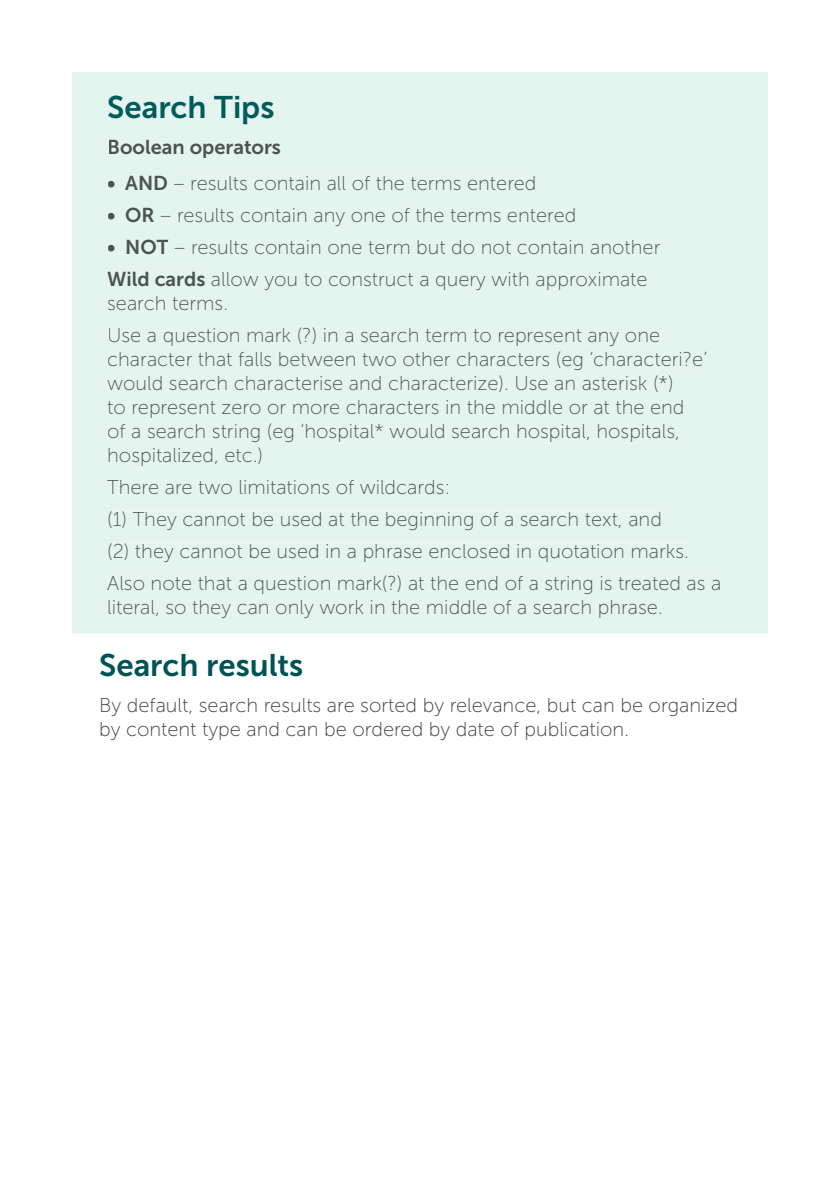
<style>
.page{position:relative;width:840px;height:1191px;background:#fff}
.page>*{position:absolute;margin:0;border:0;box-sizing:border-box;transform-origin:0 0}
.t1{font:31.2px "Museo Sans 700";color:#005355}
.t2{font:31.2px "Museo Sans 700";color:#005b5b}
.t3{font:20px/32px "Museo Sans 100";color:#4c5353}
.t4{font:20px/24px "Museo Sans 100";color:#3e3e3f}
.t5{font:20px "Museo Sans 700";color:#4c5353}
.s1{font-family:"Museo Sans 700"}
</style>
<div class="page">
<div style="left:72px;top:72px;width:695px;height:561px;background:#e4f4ef"></div>
<div style="left:108px;top:95px;width:165px;height:29px;background:#e4f4ef"></div>
<div style="left:109px;top:140px;width:171px;height:18px;background:#e4f4ef"></div>
<div style="left:108px;top:176px;width:59px;height:14px;background:#e4f4ef"></div>
<div style="left:168px;top:176px;width:366px;height:14px;background:#e4f4ef"></div>
<div style="left:108px;top:207px;width:46px;height:15px;background:#e4f4ef"></div>
<div style="left:155px;top:208px;width:419px;height:18px;background:#e4f4ef"></div>
<div style="left:108px;top:239px;width:61px;height:15px;background:#e4f4ef"></div>
<div style="left:169px;top:240px;width:490px;height:14px;background:#e4f4ef"></div>
<div style="left:108px;top:272px;width:97px;height:14px;background:#e4f4ef"></div>
<div style="left:205px;top:272px;width:442px;height:18px;background:#e4f4ef"></div>
<div style="left:108px;top:296px;width:120px;height:14px;background:#e4f4ef"></div>
<div style="left:109px;top:327px;width:550px;height:19px;background:#e4f4ef"></div>
<div style="left:108px;top:351px;width:598px;height:19px;background:#e4f4ef"></div>
<div style="left:108px;top:375px;width:565px;height:17px;background:#e4f4ef"></div>
<div style="left:108px;top:400px;width:576px;height:18px;background:#e4f4ef"></div>
<div style="left:108px;top:423px;width:571px;height:19px;background:#e4f4ef"></div>
<div style="left:109px;top:447px;width:154px;height:19px;background:#e4f4ef"></div>
<div style="left:107px;top:480px;width:343px;height:14px;background:#e4f4ef"></div>
<div style="left:109px;top:511px;width:552px;height:19px;background:#e4f4ef"></div>
<div style="left:109px;top:543px;width:579px;height:19px;background:#e4f4ef"></div>
<div style="left:107px;top:576px;width:614px;height:18px;background:#e4f4ef"></div>
<div style="left:109px;top:600px;width:551px;height:18px;background:#e4f4ef"></div>
<h1 class="t2" style="left:107px;top:90px;width:169px">Search Tips</h1>
<p class="t5" style="left:107px;top:136px;width:175px">Boolean operators</p>
<p class="t3" style="left:107px;top:167px;width:430px"><span class="s1">• AND</span> – results contain all of the terms entered</p>
<p class="t3" style="left:107px;top:199px;width:470px"><span class="s1">• OR</span> – results contain any one of the terms entered</p>
<p class="t3" style="left:107px;top:231px;width:554px"><span class="s1">• NOT</span> – results contain one term but do not contain another<br><span class="s1">Wild cards</span> allow you to construct a query with approximate</p>
<p class="t3" style="left:107px;top:287px;width:554px">search terms.<br>Use a question mark (?) in a search term to represent any one</p>
<p class="t3" style="left:107px;top:347px;width:601px;line-height:24px">character that falls between two other characters (eg ‘characteri?e’ would search characterise and characterize). Use an asterisk (*)<br>to represent zero or more characters in the middle or at the end of a search string (eg ‘hospital* would search hospital, hospitals, hospitalized, etc.)</p>
<p class="t3" style="left:107px;top:471px;width:615px">There are two limitations of wildcards:<br>(1) They cannot be used at the beginning of a search text, and<br>(2) they cannot be used in a phrase enclosed in quotation marks.<br>Also note that a question mark(?) at the end of a string is treated as a</p>
<p class="t3" style="left:107px;top:591px;width:556px">literal, so they can only work in the middle of a search phrase.</p>
<h1 class="t1" style="left:99px;top:647px;width:205px">Search results</h1>
<p class="t4" style="left:99px;top:693px;width:640px">By default, search results are sorted by relevance, but can be organized by content type and can be ordered by date of publication.</p>
</div>
